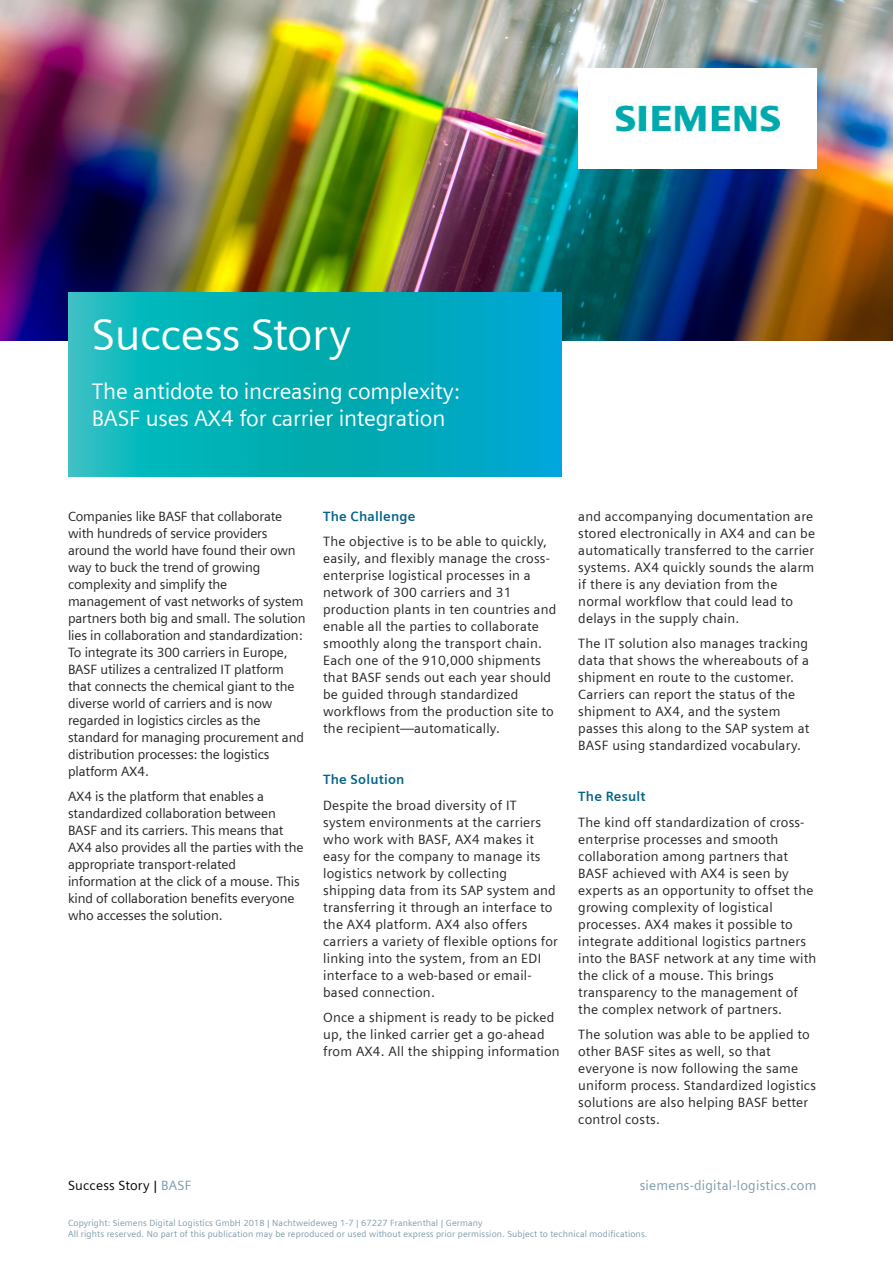
<style>
.page{position:relative;width:893px;height:1263px;background:#fff}
.page>*{position:absolute;margin:0;border:0;box-sizing:border-box;transform-origin:0 0}
._01__Headline__36pt{font:45px "Siemens Sans";letter-spacing:-.01em;color:#fff}
._01__Headline__36pt-2{font:22.5px/27px "Siemens Sans";letter-spacing:-.01em;color:#fff}
._03__Body_text__9pt{font:13.5px/17px "Siemens Sans";letter-spacing:.015em;color:#231f20}
._03__Body_text__9pt-2{font:13.5px/17px "Siemens Sans";letter-spacing:-.01em;color:#231f20}
._03__Body_text__9pt-3{font:700 13.5px "Siemens Sans";letter-spacing:.015em;color:#006288}
.t1{font:13.5px "Siemens Sans";letter-spacing:.015em;color:#7b99a9}
.t2{font:13.5px "Siemens Sans";letter-spacing:.015em;color:#000001}
.t3{font:9px "Siemens Sans";letter-spacing:.015em;color:#7b99a9}
.s1{color:#7b99a9}
</style>
<div class="page">
<img style="left:0;top:0;width:893px;height:340px">
<img style="left:578px;top:68px;width:238px;height:101px">
<svg style="left:68px;top:292px;width:493px;height:184px;background:#05aebc"></svg>
<p class="_01__Headline__36pt" style="left:92px;top:309px;width:261px">Success Story</p>
<p class="_01__Headline__36pt-2" style="left:92px;top:378px;width:370px">The antidote to increasing complexity:<br>BASF uses AX4 for carrier integration</p>
<p class="_03__Body_text__9pt-2" style="left:68px;top:507px;width:239px">Companies like BASF that collaborate with hundreds of service providers around the world have found their own way to buck the trend of growing complexity and simplify the management of vast networks of system partners both big and small. The solution lies in collaboration and standardization:<br>To integrate its 300 carriers in Europe, BASF utilizes a centralized IT platform that connects the chemical giant to the diverse world of carriers and is now regarded in logistics circles as the standard for managing procurement and distribution processes: the logistics platform AX4.</p>
<p class="_03__Body_text__9pt-2" style="left:68px;top:788px;width:237px">AX4 is the platform that enables a standardized collaboration between BASF and its carriers. This means that AX4 also provides all the parties with the appropriate transport-related information at the click of a mouse. This kind of collaboration benefits everyone who accesses the solution.</p>
<p class="_03__Body_text__9pt-3" style="left:323px;top:508px;width:94px">The Challenge</p>
<p class="_03__Body_text__9pt" style="left:323px;top:533px;width:235px">The objective is to be able to quickly, easily, and flexibly manage the cross&shy;enterprise logistical processes in a network of 300 carriers and 31 production plants in ten countries and enable all the parties to collaborate smoothly along the transport chain.<br>Each one of the 910,000 shipments that BASF sends out each year should be guided through standardized workflows from the production site to the recipient—automatically.</p>
<p class="_03__Body_text__9pt-3" style="left:323px;top:772px;width:83px">The Solution</p>
<p class="_03__Body_text__9pt" style="left:323px;top:797px;width:236px">Despite the broad diversity of IT system environments at the carriers who work with BASF, AX4 makes it easy for the company to manage its logistics network by collecting shipping data from its SAP system and transferring it through an interface to the AX4 platform. AX4 also offers carriers a variety of flexible options for linking into the system, from an EDI interface to a web-based or email&shy;based connection.</p>
<p class="_03__Body_text__9pt" style="left:323px;top:1009px;width:238px">Once a shipment is ready to be picked up, the linked carrier get a go-ahead from AX4. All the shipping information</p>
<p class="_03__Body_text__9pt" style="left:578px;top:507px;width:238px">and accompanying documentation are stored electronically in AX4 and can be automatically transferred to the carrier systems. AX4 quickly sounds the alarm if there is any deviation from the normal workflow that could lead to delays in the supply chain.</p>
<p class="_03__Body_text__9pt" style="left:578px;top:635px;width:233px">The IT solution also manages tracking data that shows the whereabouts of a shipment en route to the customer.<br>Carriers can report the status of the shipment to AX4, and the system passes this along to the SAP system at BASF using standardized vocabulary.</p>
<p class="_03__Body_text__9pt-3" style="left:578px;top:789px;width:69px">The Result</p>
<p class="_03__Body_text__9pt" style="left:578px;top:814px;width:240px">The kind off standardization of cross&shy;enterprise processes and smooth collaboration among partners that BASF achieved with AX4 is seen by experts as an opportunity to offset the growing complexity of logistical processes. AX4 makes it possible to integrate additional logistics partners into the BASF network at any time with the click of a mouse. This brings transparency to the management of the complex network of partners.</p>
<p class="_03__Body_text__9pt" style="left:578px;top:1026px;width:239px">The solution was able to be applied to other BASF sites as well, so that everyone is now following the same uniform process. Standardized logistics solutions are also helping BASF better control costs.</p>
<p class="t1" style="left:640px;top:1177px;width:178px">siemens-digital-logistics.com</p>
<p class="t2" style="left:68px;top:1177px;width:125px">Success Story | <span class="s1">BASF</span></p>
<p class="t3" style="left:68px;top:1217px;width:416px">Copyright: Siemens Digital Logistics GmbH 2018 | Nachtweideweg 1-7 | 67227 Frankenthal | Germany</p>
<p class="t3" style="left:68px;top:1229px;width:581px">All rights reserved. No part of this publication may be reproduced or used without express prior permission. Subject to technical modifications.</p>
</div>
